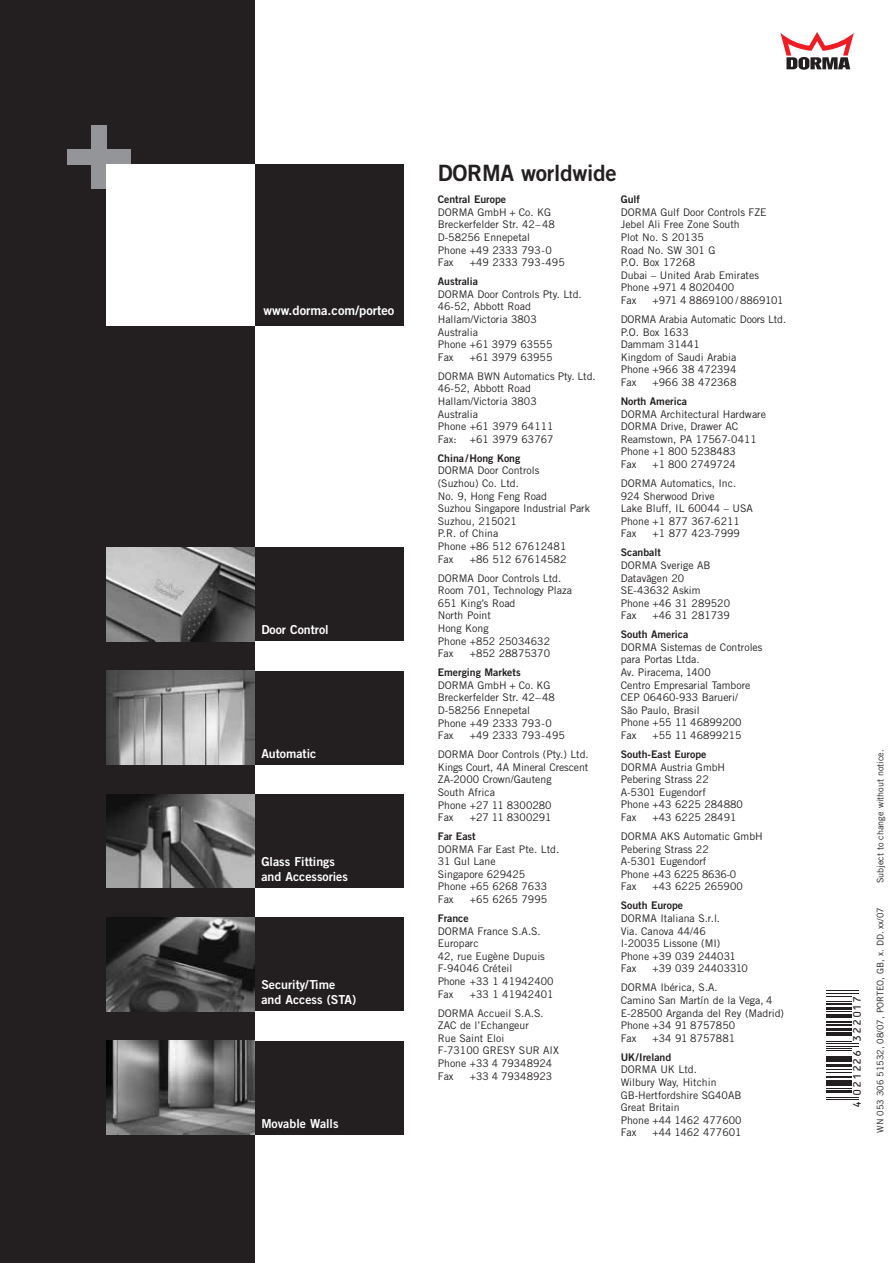
<style>
.page{position:relative;width:893px;height:1263px;background:#fff}
.page>*{position:absolute;margin:0;border:0;box-sizing:border-box;transform-origin:0 0}
.t1{font:22.5px "Trade Gothic Bold Two";letter-spacing:-.01em;color:#231f20}
.t2{font:12.9px "Trade Gothic Bold Two";color:#fff}
.t3{font:12.3px/14.9px "Trade Gothic Bold Two";color:#fff}
.t4{font:12px "OCRB10 Pitch BT";letter-spacing:.055em;color:#231f20}
.t5{font:10.5px/12.6px "Trade Gothic";color:#231f20}
.t6{font:10.5px "Trade Gothic Bold Two";color:#231f20}
.t7{font:9px "Trade Gothic";color:#231f20}
</style>
<div class="page">
<svg style="left:780px;top:32px;width:74px;height:38px"></svg>
<hr style="left:826px;top:1099px;width:32px;height:1px;background:#231f20">
<hr style="left:826px;top:1097px;width:32px;height:1px;background:#231f20">
<hr style="left:826px;top:1091px;width:25px;height:2px;background:#231f20">
<svg style="left:826px;top:1088px;width:25px;height:1px"></svg>
<hr style="left:826px;top:1084px;width:25px;height:2px;background:#231f20">
<hr style="left:826px;top:1080px;width:25px;height:2px;background:#231f20">
<hr style="left:826px;top:1076px;width:25px;height:2px;background:#231f20">
<svg style="left:826px;top:1069px;width:25px;height:4px"></svg>
<hr style="left:826px;top:1064px;width:25px;height:2px;background:#231f20">
<hr style="left:826px;top:1060px;width:25px;height:2px;background:#231f20">
<hr style="left:826px;top:1056px;width:25px;height:2px;background:#231f20">
<svg style="left:826px;top:1048px;width:25px;height:3px"></svg>
<hr style="left:826px;top:1046px;width:32px;height:1px;background:#231f20">
<hr style="left:826px;top:1044px;width:32px;height:1px;background:#231f20">
<svg style="left:826px;top:1035px;width:25px;height:7px"></svg>
<hr style="left:826px;top:1032px;width:25px;height:2px;background:#231f20">
<hr style="left:826px;top:1029px;width:25px;height:2px;background:#231f20">
<hr style="left:826px;top:1024px;width:25px;height:2px;background:#231f20">
<svg style="left:826px;top:1021px;width:25px;height:1px"></svg>
<hr style="left:826px;top:1015px;width:25px;height:3px;background:#231f20">
<svg style="left:826px;top:1011px;width:25px;height:1px"></svg>
<hr style="left:826px;top:1008px;width:25px;height:2px;background:#231f20">
<hr style="left:826px;top:1003px;width:25px;height:2px;background:#231f20">
<svg style="left:826px;top:996px;width:25px;height:6px"></svg>
<hr style="left:826px;top:993px;width:32px;height:1px;background:#231f20">
<hr style="left:826px;top:991px;width:32px;height:1px;background:#231f20">
<div style="left:0;top:0;width:255px;height:1263px;background:#231f20"></div>
<div style="left:67px;top:149px;width:64px;height:16px;background:#939598"></div>
<div style="left:91px;top:125px;width:15px;height:64px;background:#939598"></div>
<div style="left:106px;top:164px;width:149px;height:162px;background:#fff"></div>
<div style="left:255px;top:548px;width:149px;height:93px;background:#231f20"></div>
<div style="left:255px;top:164px;width:149px;height:162px;background:#231f20"></div>
<div style="left:255px;top:671px;width:149px;height:93px;background:#231f20"></div>
<div style="left:255px;top:794px;width:149px;height:94px;background:#231f20"></div>
<div style="left:255px;top:918px;width:149px;height:93px;background:#231f20"></div>
<div style="left:255px;top:1041px;width:149px;height:93px;background:#231f20"></div>
<img style="left:106px;top:548px;width:149px;height:93px">
<img style="left:106px;top:671px;width:149px;height:93px">
<img style="left:106px;top:794px;width:149px;height:94px">
<img style="left:106px;top:918px;width:149px;height:93px">
<img style="left:106px;top:1041px;width:149px;height:93px">
<p class="t2" style="left:263px;top:306px;width:132px">www.dorma.com/porteo</p>
<p class="t3" style="left:261px;top:624px;width:69px">Door Control</p>
<p class="t3" style="left:261px;top:747px;width:56px">Automatic</p>
<p class="t3" style="left:261px;top:855px;width:88px">Glass Fittings and Accessories</p>
<p class="t3" style="left:261px;top:978px;width:96px">Security/Time and Access (STA)</p>
<p class="t3" style="left:261px;top:1117px;width:79px">Movable Walls</p>
<h1 class="t1" style="left:438px;top:164px;width:180px">DORMA worldwide</h1>
<p class="t6" style="left:438px;top:196px;width:70px">Central Europe</p>
<p class="t5" style="left:438px;top:207px;width:119px">DORMA GmbH + Co. KG<br>Breckerfelder Str. 42–48<br>D-58256 Ennepetal<br>Phone +49 2333 793-0<br>Fax</p>
<p class="t6" style="left:621px;top:196px;width:21px">Gulf</p>
<p class="t5" style="left:621px;top:207px;width:147px">DORMA Gulf Door Controls FZE<br>Jebel Ali Free Zone South<br>Plot No. S 20135<br>Road No. SW 301 G<br>P.O. Box 17268<br>Dubai – United Arab Emirates<br>Phone +971 4 8020400<br>Fax</p>
<p class="t5" style="left:470px;top:257px;width:97px">+49 2333 793-495</p>
<p class="t6" style="left:438px;top:278px;width:42px">Australia</p>
<p class="t5" style="left:438px;top:289px;width:145px">DORMA Door Controls Pty. Ltd.<br>46-52, Abbott Road<br>Hallam/Victoria 3803<br>Australia<br>Phone +61 3979 63555<br>Fax</p>
<p class="t5" style="left:621px;top:292px;width:167px;line-height:18.9px;text-align:right">+971 4 8869100 / 8869101<br>DORMA Arabia Automatic Doors Ltd.</p>
<p class="t5" style="left:621px;top:327px;width:117px">P.O. Box 1633<br>Dammam 31441<br>Kingdom of Saudi Arabia<br>Phone +966 38 472394<br>Fax</p>
<p class="t5" style="left:438px;top:349px;width:159px;line-height:18.9px;text-indent:32px">+61 3979 63955<br>DORMA BWN Automatics Pty. Ltd.</p>
<p class="t5" style="left:438px;top:383px;width:117px">46-52, Abbott Road<br>Hallam/Victoria 3803<br>Australia<br>Phone +61 3979 64111<br>Fax: +61 3979 63767</p>
<p class="t6" style="left:438px;top:454px;width:84px">China/Hong Kong</p>
<p class="t5" style="left:438px;top:465px;width:154px">DORMA Door Controls<br>(Suzhou) Co. Ltd.<br>No. 9, Hong Feng Road<br>Suzhou Singapore Industrial Park<br>Suzhou, 215021<br>P.R. of China<br>Phone +86 512 67612481<br>Fax</p>
<p class="t5" style="left:652px;top:377px;width:85px">+966 38 472368</p>
<p class="t6" style="left:621px;top:397px;width:68px">North America</p>
<p class="t5" style="left:621px;top:408px;width:147px">DORMA Architectural Hardware<br>DORMA Drive, Drawer AC<br>Reamstown, PA 17567-0411<br>Phone +1 800 5238483<br>Fax</p>
<p class="t5" style="left:621px;top:456px;width:117px;line-height:18.9px;text-align:right">+1 800 2749724<br>DORMA Automatics, Inc.</p>
<p class="t5" style="left:621px;top:490px;width:134px">924 Sherwood Drive<br>Lake Bluff, IL 60044 – USA<br>Phone +1 877 367-6211<br>Fax</p>
<p class="t5" style="left:652px;top:528px;width:89px">+1 877 423-7999</p>
<p class="t6" style="left:621px;top:549px;width:42px">Scanbalt</p>
<p class="t5" style="left:621px;top:560px;width:111px">DORMA Sverige AB<br>Datavägen 20<br>SE-43632 Askim<br>Phone +46 31 289520<br>Fax</p>
<p class="t5" style="left:438px;top:550px;width:130px;line-height:18.9px;text-indent:32px">+86 512 67614582<br>DORMA Door Controls Ltd.</p>
<p class="t5" style="left:438px;top:585px;width:136px">Room 701, Technology Plaza<br>651 King’s Road<br>North Point<br>Hong Kong<br>Phone +852 25034632<br>Fax</p>
<p class="t5" style="left:652px;top:610px;width:79px">+46 31 281739</p>
<p class="t6" style="left:621px;top:631px;width:69px">South America</p>
<p class="t5" style="left:621px;top:642px;width:143px">DORMA Sistemas de Controles para Portas Ltda.<br>Av. Piracema, 1400<br>Centro Empresarial Tambore<br>CEP 06460-933 Barueri/<br>São Paulo, Brasil<br>Phone +55 11 46899200<br>Fax</p>
<p class="t5" style="left:470px;top:648px;width:82px">+852 28875370</p>
<p class="t6" style="left:438px;top:669px;width:84px">Emerging Markets</p>
<p class="t5" style="left:438px;top:680px;width:119px">DORMA GmbH + Co. KG<br>Breckerfelder Str. 42–48<br>D-58256 Ennepetal<br>Phone +49 2333 793-0<br>Fax</p>
<p class="t5" style="left:652px;top:730px;width:91px">+55 11 46899215</p>
<p class="t6" style="left:621px;top:750px;width:87px">South-East Europe</p>
<p class="t5" style="left:621px;top:762px;width:124px">DORMA Austria GmbH<br>Pebering Strass 22<br>A-5301 Eugendorf<br>Phone +43 6225 284880<br>Fax</p>
<p class="t5" style="left:438px;top:727px;width:152px;line-height:18.9px;text-indent:32px">+49 2333 793-495<br>DORMA Door Controls (Pty.) Ltd.</p>
<p class="t5" style="left:438px;top:762px;width:152px">Kings Court, 4A Mineral Crescent<br>ZA-2000 Crown/Gauteng<br>South Africa<br>Phone +27 11 8300280<br>Fax</p>
<p class="t5" style="left:621px;top:809px;width:144px;line-height:18.9px;text-align:center">+43 6225 28491<br>DORMA AKS Automatic GmbH</p>
<p class="t5" style="left:621px;top:844px;width:117px">Pebering Strass 22<br>A-5301 Eugendorf<br>Phone +43 6225 8636-0<br>Fax</p>
<p class="t5" style="left:470px;top:812px;width:83px">+27 11 8300291</p>
<p class="t6" style="left:438px;top:833px;width:39px">Far East</p>
<p class="t5" style="left:438px;top:844px;width:123px">DORMA Far East Pte. Ltd.<br>31 Gul Lane<br>Singapore 629425<br>Phone +65 6268 7633<br>Fax</p>
<p class="t5" style="left:652px;top:881px;width:92px">+43 6225 265900</p>
<p class="t6" style="left:621px;top:902px;width:64px">South Europe</p>
<p class="t5" style="left:621px;top:913px;width:117px">DORMA Italiana S.r.l.<br>Via. Canova 44/46<br>I-20035 Lissone (MI)<br>Phone +39 039 244031<br>Fax</p>
<p class="t5" style="left:470px;top:894px;width:79px">+65 6265 7995</p>
<p class="t6" style="left:438px;top:914px;width:32px">France</p>
<p class="t5" style="left:438px;top:926px;width:117px">DORMA France S.A.S.<br>Europarc<br>42, rue Eugène Dupuis<br>F-94046 Créteil<br>Phone +33 1 41942400<br>Fax</p>
<p class="t5" style="left:621px;top:960px;width:129px;line-height:18.9px;text-indent:32px">+39 039 24403310<br>DORMA Ibérica, S.A.</p>
<p class="t5" style="left:621px;top:995px;width:165px">Camino San Martín de la Vega, 4<br>E-28500 Arganda del Rey (Madrid)<br>Phone +34 91 8757850<br>Fax</p>
<p class="t5" style="left:438px;top:985px;width:117px;line-height:18.9px;text-indent:32px">+33 1 41942401<br>DORMA Accueil S.A.S.</p>
<p class="t5" style="left:438px;top:1020px;width:123px">ZAC de l’Echangeur<br>Rue Saint Eloi<br>F-73100 GRESY SUR AIX<br>Phone +33 4 79348924<br>Fax</p>
<p class="t5" style="left:652px;top:1033px;width:84px">+34 91 8757881</p>
<p class="t6" style="left:621px;top:1053px;width:52px">UK/Ireland</p>
<p class="t5" style="left:621px;top:1064px;width:122px">DORMA UK Ltd.<br>Wilbury Way, Hitchin<br>GB-Hertfordshire SG40AB<br>Great Britain<br>Phone +44 1462 477600<br>Fax</p>
<p class="t5" style="left:470px;top:1071px;width:84px">+33 4 79348923</p>
<p class="t5" style="left:652px;top:1127px;width:91px">+44 1462 477601</p>
<p class="t4" style="left:852px;top:1108px;width:114px;rotate:-90deg">4 021226 322017</p>
<p class="t7" style="left:877px;top:883px;width:135px;rotate:-90deg">Subject to change without notice.</p>
<p class="t7" style="left:877px;top:1133px;width:227px;rotate:-90deg">WN 053 306 51532, 08/07, PORTEO, GB, x. DD. xx/07</p>
</div>
